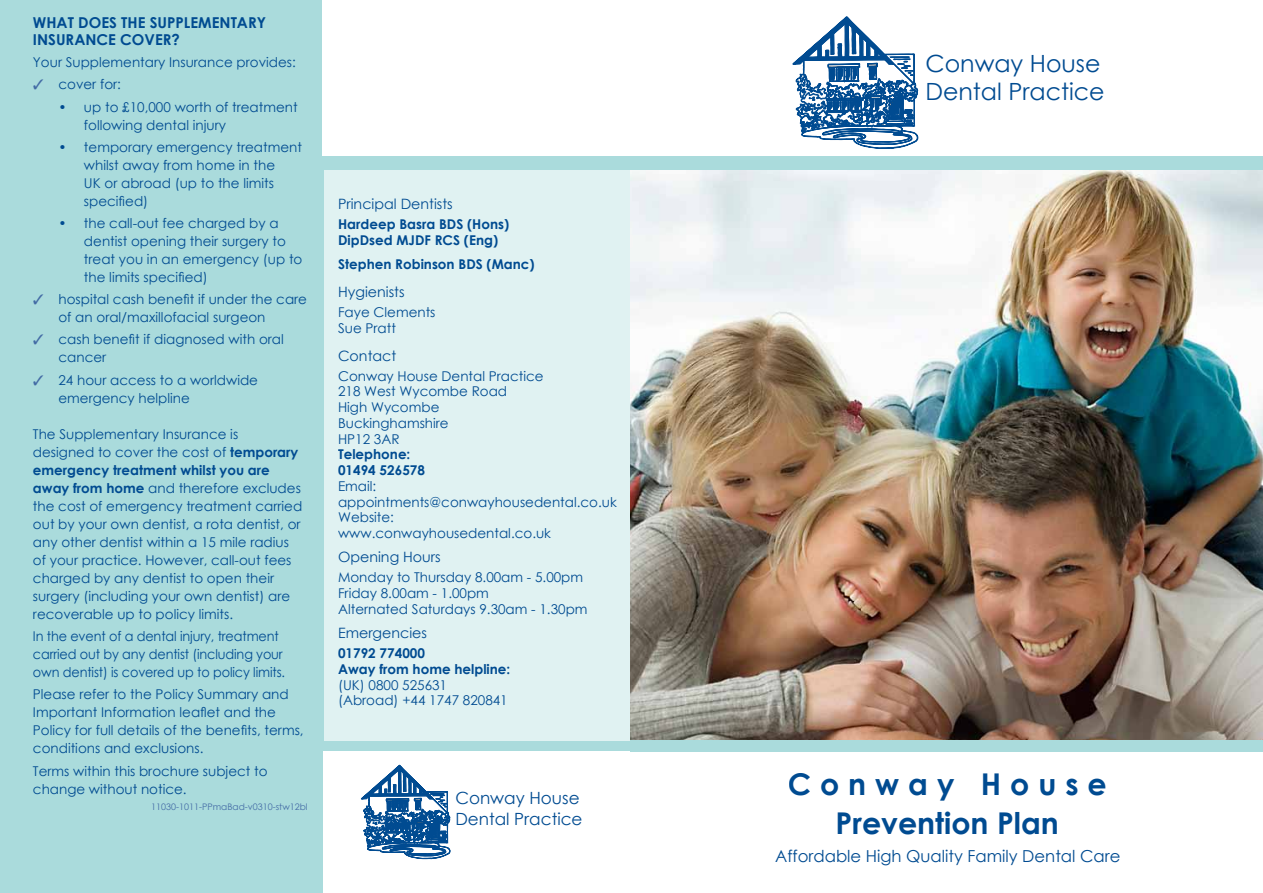
<style>
.page{position:relative;width:1263px;height:893px;background:#fff}
.page>*{position:absolute;margin:0;border:0;box-sizing:border-box;transform-origin:0 0}
.t1{font:700 30px/38.7px "Century Gothic";color:#004b91;text-align:center}
.t2{font:23.7px/28.5px "Century Gothic";color:#004b91}
.t3{font:16.8px/20.2px "Century Gothic";color:#004b91}
.t4{font:16.5px "Century Gothic";color:#004b91}
.t5{font:700 15px/16.5px "Century Gothic";color:#004b91}
.t6{font:14.25px "Century Gothic";color:#004b91}
.t7{font:13.5px/18px "Century Gothic";color:#004b91}
.t8{font:700 13.5px/15.8px "Century Gothic";color:#004b91}
.t9{font:13.5px/18px "Century Gothic";color:#004b91;scale:.95 1}
.t10{font:9px "Century Gothic";color:#436ba5}
.s1{font-weight:700}
</style>
<div class="page">
<img style="left:629px;top:170px;width:634px;height:570px">
<div style="left:0;top:0;width:629px;height:893px;background:#aadbdc"></div>
<div style="left:0;top:740px;width:1263px;height:11px;background:#aadbdc"></div>
<div style="left:324px;top:170px;width:305px;height:571px;background:#e0f2f2"></div>
<div style="left:322px;top:0;width:321px;height:157px;background:#fff"></div>
<div style="left:323px;top:752px;width:307px;height:141px;background:#fff"></div>
<svg style="left:793px;top:16px;width:125px;height:133px"></svg>
<svg style="left:361px;top:764px;width:89px;height:95px"></svg>
<div style="left:0;top:156px;width:1263px;height:14px;background:#aadbdc"></div>
<p class="t5" style="left:33px;top:14px;width:235px">What does the Supplementary insurance cover?</p>
<p class="t7" style="left:58px;top:51px;width:239px;line-height:22.2px;text-indent:-26px">Your Supplementary Insurance provides: cover for:</p>
<p class="t7" style="left:84px;top:97px;width:215px;text-indent:-26px">• up to £10,000 worth of treatment following dental injury</p>
<p class="t7" style="left:84px;top:138px;width:219px;text-indent:-26px">• temporary emergency treatment whilst away from home in the<br>UK or abroad (up to the limits specified)</p>
<p class="t7" style="left:84px;top:214px;width:220px;text-indent:-26px">• the call-out fee charged by a dentist opening their surgery to treat you in an emergency (up to the limits specified)</p>
<p class="t7" style="left:58px;top:290px;width:250px">hospital cash benefit if under the care of an oral/maxillofacial surgeon</p>
<p class="t7" style="left:58px;top:330px;width:227px">cash benefit if diagnosed with oral cancer</p>
<p class="t7" style="left:58px;top:371px;width:201px">24 hour access to a worldwide emergency helpline</p>
<p class="t7" style="left:33px;top:425px;width:271px">The Supplementary Insurance is designed to cover the cost of <span class="s1">temporary emergency treatment whilst you are away from home</span> and therefore excludes the cost of emergency treatment carried out by your own dentist, a rota dentist, or any other dentist within a 15 mile radius of your practice. However, call-out fees charged by any dentist to open their surgery (including your own dentist) are recoverable up to policy limits.</p>
<p class="t9" style="left:33px;top:627px;width:267px">In the event of a dental injury, treatment carried out by any dentist (including your own dentist) is covered up to policy limits.</p>
<p class="t7" style="left:33px;top:685px;width:272px">Please refer to the Policy Summary and Important Information leaflet and the Policy for full details of the benefits, terms, conditions and exclusions.</p>
<p class="t7" style="left:33px;top:761px;width:236px">Terms within this brochure subject to change without notice.</p>
<p class="t10" style="left:151px;top:800px;width:158px">11030-1011-PPmaBad-v0310-stw12bl</p>
<p class="t6" style="left:338px;top:194px;width:116px">Principal Dentists</p>
<p class="t8" style="left:338px;top:215px;width:173px">Hardeep Basra BDS (Hons)<br>DipDsed MJDF RCS (Eng)</p>
<p class="t8" style="left:338px;top:255px;width:198px">Stephen Robinson BDS (Manc)</p>
<p class="t6" style="left:338px;top:282px;width:68px">Hygienists</p>
<p class="t7" style="left:338px;top:304px;width:99px;line-height:15.8px">Faye Clements<br>Sue Pratt</p>
<p class="t6" style="left:338px;top:345px;width:60px">Contact</p>
<p class="t7" style="left:338px;top:368px;width:207px;line-height:15.8px">Conway House Dental Practice<br>218 West Wycombe Road<br>High Wycombe<br>Buckinghamshire<br>HP12 3AR</p>
<p class="t8" style="left:338px;top:446px;width:88px">Telephone:<br>01494 526578</p>
<p class="t7" style="left:338px;top:478px;width:280px;line-height:15.8px">Email: appointments@conwayhousedental.co.uk<br>Website:<br>www.conwayhousedental.co.uk</p>
<p class="t6" style="left:338px;top:547px;width:104px">Opening Hours</p>
<p class="t7" style="left:338px;top:569px;width:251px;line-height:15.8px">Monday to Thursday 8.00am - 5.00pm<br>Friday 8.00am - 1.00pm<br>Alternated Saturdays 9.30am - 1.30pm</p>
<p class="t6" style="left:338px;top:623px;width:90px">Emergencies</p>
<p class="t8" style="left:338px;top:645px;width:174px">01792 774000<br>Away from home helpline:</p>
<p class="t7" style="left:338px;top:677px;width:171px;line-height:15.8px">(UK) 0800 525631 (Abroad) +44 1747 820841</p>
<p class="t3" style="left:455px;top:788px;width:129px">Conway House<br>Dental Practice</p>
<h2 class="t2" style="left:925px;top:49px;width:181px">Conway House<br>Dental Practice</h2>
<h1 class="t1" style="left:788px;top:763px;width:321px">Conway House<br>Prevention Plan</h1>
<p class="t4" style="left:775px;top:845px;width:347px">Affordable High Quality Family Dental Care</p>
</div>
